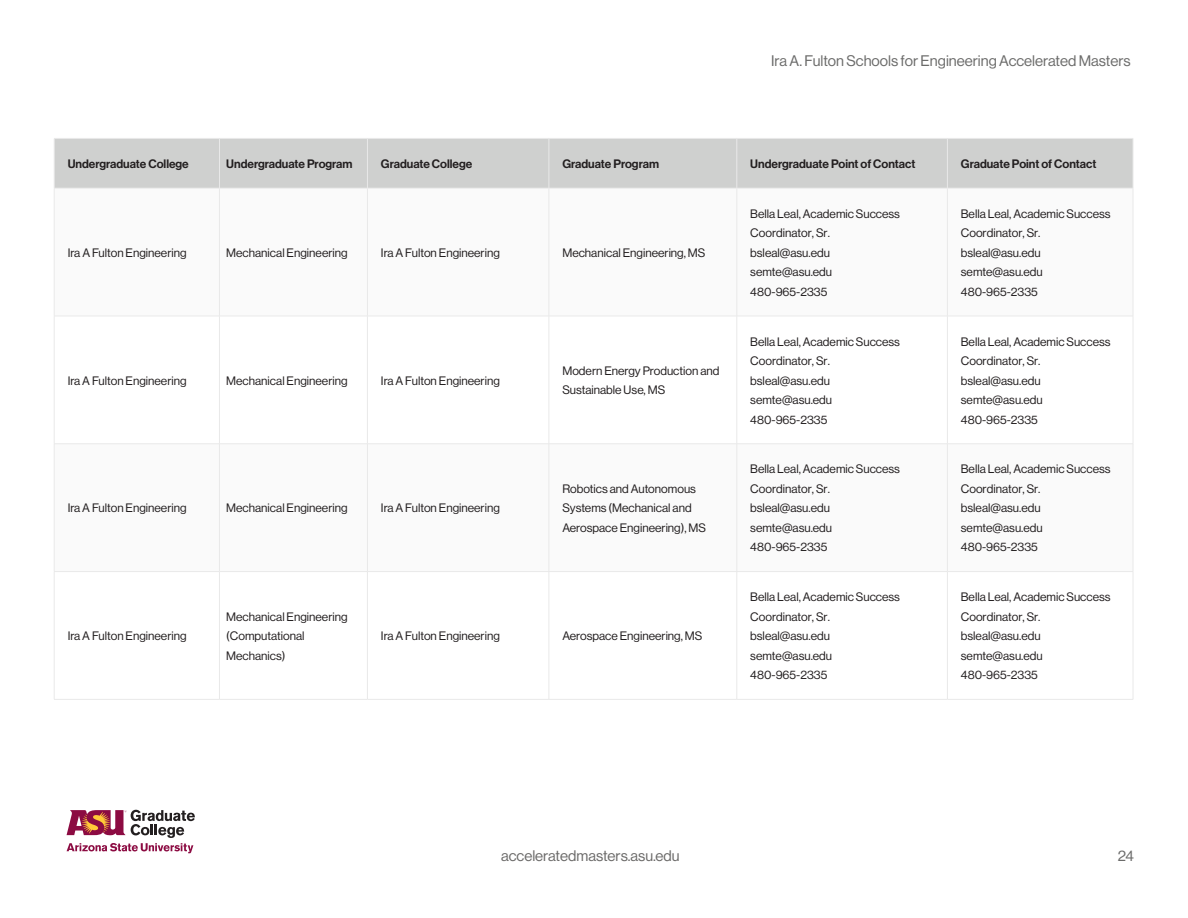
<style>
.page{position:relative;width:1188px;height:918px;background:#fff}
.page>*{position:absolute;margin:0;border:0;box-sizing:border-box;transform-origin:0 0}
.t1{font:15px "N Haas Grotesk DS Pro 55 Rg";color:#6b6b6a}
.t2{font:15px "N Haas Grotesk DS Pro 55 Rg";color:#6b6a69}
.t3{font:12px/19.5px "N Haas Grotesk DS Pro 55 Rg";color:#231f20}
.t4{font:12px "N Haas Grotesk DS Pro 65 Md";color:#231f20}
</style>
<div class="page">
<svg style="left:67px;top:810px;width:128px;height:43px"></svg>
<div style="left:55px;top:139px;width:1078px;height:49px;background:#cfd0cf"></div>
<svg style="left:55px;top:189px;width:1078px;height:382px"></svg>
<hr style="left:947px;top:138px;width:186px;height:1px;background:#e9e9e9">
<hr style="left:1133px;top:139px;width:1px;height:49px;background:#e9e9e9">
<hr style="left:947px;top:188px;width:186px;height:1px;background:#e9e9e9">
<hr style="left:1133px;top:188px;width:1px;height:128px;background:#e9e9e9">
<hr style="left:947px;top:316px;width:186px;height:1px;background:#e9e9e9">
<hr style="left:1133px;top:316px;width:1px;height:128px;background:#e9e9e9">
<hr style="left:947px;top:444px;width:186px;height:1px;background:#e9e9e9">
<hr style="left:1133px;top:444px;width:1px;height:127px;background:#e9e9e9">
<hr style="left:947px;top:571px;width:186px;height:1px;background:#e9e9e9">
<hr style="left:1133px;top:572px;width:1px;height:127px;background:#e9e9e9">
<hr style="left:947px;top:699px;width:186px;height:1px;background:#e9e9e9">
<hr style="left:54px;top:138px;width:165px;height:1px;background:#e9e9e9">
<hr style="left:54px;top:139px;width:1px;height:49px;background:#e9e9e9">
<hr style="left:54px;top:188px;width:165px;height:1px;background:#e9e9e9">
<hr style="left:54px;top:188px;width:1px;height:128px;background:#e9e9e9">
<hr style="left:54px;top:316px;width:165px;height:1px;background:#e9e9e9">
<hr style="left:54px;top:316px;width:1px;height:128px;background:#e9e9e9">
<hr style="left:54px;top:444px;width:165px;height:1px;background:#e9e9e9">
<hr style="left:54px;top:444px;width:1px;height:127px;background:#e9e9e9">
<hr style="left:54px;top:571px;width:165px;height:1px;background:#e9e9e9">
<hr style="left:54px;top:572px;width:1px;height:127px;background:#e9e9e9">
<hr style="left:54px;top:699px;width:165px;height:1px;background:#e9e9e9">
<hr style="left:219px;top:138px;width:148px;height:1px;background:#e9e9e9">
<hr style="left:219px;top:139px;width:1px;height:49px;background:#e9e9e9">
<hr style="left:219px;top:188px;width:148px;height:1px;background:#e9e9e9">
<hr style="left:219px;top:188px;width:1px;height:128px;background:#e9e9e9">
<hr style="left:219px;top:316px;width:148px;height:1px;background:#e9e9e9">
<hr style="left:219px;top:316px;width:1px;height:128px;background:#e9e9e9">
<hr style="left:219px;top:444px;width:148px;height:1px;background:#e9e9e9">
<hr style="left:219px;top:444px;width:1px;height:127px;background:#e9e9e9">
<hr style="left:219px;top:571px;width:148px;height:1px;background:#e9e9e9">
<hr style="left:219px;top:572px;width:1px;height:127px;background:#e9e9e9">
<hr style="left:219px;top:699px;width:148px;height:1px;background:#e9e9e9">
<hr style="left:367px;top:138px;width:182px;height:1px;background:#e9e9e9">
<hr style="left:367px;top:139px;width:1px;height:49px;background:#e9e9e9">
<hr style="left:367px;top:188px;width:182px;height:1px;background:#e9e9e9">
<hr style="left:367px;top:188px;width:1px;height:128px;background:#e9e9e9">
<hr style="left:367px;top:316px;width:182px;height:1px;background:#e9e9e9">
<hr style="left:367px;top:316px;width:1px;height:128px;background:#e9e9e9">
<hr style="left:367px;top:444px;width:182px;height:1px;background:#e9e9e9">
<hr style="left:367px;top:444px;width:1px;height:127px;background:#e9e9e9">
<hr style="left:367px;top:571px;width:182px;height:1px;background:#e9e9e9">
<hr style="left:367px;top:572px;width:1px;height:127px;background:#e9e9e9">
<hr style="left:367px;top:699px;width:182px;height:1px;background:#e9e9e9">
<hr style="left:549px;top:138px;width:188px;height:1px;background:#e9e9e9">
<hr style="left:549px;top:139px;width:1px;height:49px;background:#e9e9e9">
<hr style="left:549px;top:188px;width:188px;height:1px;background:#e9e9e9">
<hr style="left:549px;top:188px;width:1px;height:128px;background:#e9e9e9">
<hr style="left:549px;top:316px;width:188px;height:1px;background:#e9e9e9">
<hr style="left:549px;top:316px;width:1px;height:128px;background:#e9e9e9">
<hr style="left:549px;top:444px;width:188px;height:1px;background:#e9e9e9">
<hr style="left:549px;top:444px;width:1px;height:127px;background:#e9e9e9">
<hr style="left:549px;top:571px;width:188px;height:1px;background:#e9e9e9">
<hr style="left:549px;top:572px;width:1px;height:127px;background:#e9e9e9">
<hr style="left:549px;top:699px;width:188px;height:1px;background:#e9e9e9">
<hr style="left:737px;top:138px;width:210px;height:1px;background:#e9e9e9">
<hr style="left:737px;top:139px;width:1px;height:49px;background:#e9e9e9">
<hr style="left:947px;top:139px;width:1px;height:49px;background:#e9e9e9">
<hr style="left:737px;top:188px;width:210px;height:1px;background:#e9e9e9">
<hr style="left:737px;top:188px;width:1px;height:128px;background:#e9e9e9">
<hr style="left:947px;top:188px;width:1px;height:128px;background:#e9e9e9">
<hr style="left:737px;top:316px;width:210px;height:1px;background:#e9e9e9">
<hr style="left:737px;top:316px;width:1px;height:128px;background:#e9e9e9">
<hr style="left:947px;top:316px;width:1px;height:128px;background:#e9e9e9">
<hr style="left:737px;top:444px;width:210px;height:1px;background:#e9e9e9">
<hr style="left:737px;top:444px;width:1px;height:127px;background:#e9e9e9">
<hr style="left:947px;top:444px;width:1px;height:127px;background:#e9e9e9">
<hr style="left:737px;top:571px;width:210px;height:1px;background:#e9e9e9">
<hr style="left:737px;top:572px;width:1px;height:127px;background:#e9e9e9">
<hr style="left:947px;top:572px;width:1px;height:127px;background:#e9e9e9">
<hr style="left:737px;top:699px;width:210px;height:1px;background:#e9e9e9">
<p class="t1" style="left:771px;top:52px;width:361px">Ira A. Fulton Schools for Engineering Accelerated Masters</p>
<p class="t4" style="left:68px;top:157px;width:123px">Undergraduate College</p>
<p class="t4" style="left:226px;top:157px;width:128px">Undergraduate Program</p>
<p class="t4" style="left:381px;top:157px;width:93px">Graduate College</p>
<p class="t4" style="left:562px;top:157px;width:98px">Graduate Program</p>
<p class="t4" style="left:750px;top:157px;width:167px">Undergraduate Point of Contact</p>
<p class="t4" style="left:961px;top:157px;width:137px">Graduate Point of Contact</p>
<p class="t3" style="left:68px;top:243px;width:120px">Ira A Fulton Engineering</p>
<p class="t3" style="left:226px;top:243px;width:123px">Mechanical Engineering</p>
<p class="t3" style="left:381px;top:243px;width:120px">Ira A Fulton Engineering</p>
<p class="t3" style="left:562px;top:243px;width:145px">Mechanical Engineering, MS</p>
<p class="t3" style="left:68px;top:371px;width:120px">Ira A Fulton Engineering</p>
<p class="t3" style="left:226px;top:371px;width:123px">Mechanical Engineering</p>
<p class="t3" style="left:381px;top:371px;width:120px">Ira A Fulton Engineering</p>
<p class="t3" style="left:562px;top:361px;width:159px">Modern Energy Production and<br>Sustainable Use, MS</p>
<p class="t3" style="left:68px;top:498px;width:120px">Ira A Fulton Engineering</p>
<p class="t3" style="left:226px;top:498px;width:123px">Mechanical Engineering</p>
<p class="t3" style="left:381px;top:498px;width:120px">Ira A Fulton Engineering</p>
<p class="t3" style="left:562px;top:479px;width:145px">Robotics and Autonomous<br>Systems (Mechanical and<br>Aerospace Engineering), MS</p>
<p class="t3" style="left:68px;top:626px;width:120px">Ira A Fulton Engineering</p>
<p class="t3" style="left:226px;top:607px;width:123px">Mechanical Engineering (Computational<br>Mechanics)</p>
<p class="t3" style="left:381px;top:626px;width:120px">Ira A Fulton Engineering</p>
<p class="t3" style="left:562px;top:626px;width:142px">Aerospace Engineering, MS</p>
<p class="t3" style="left:750px;top:204px;width:151px">Bella Leal, Academic Success<br>Coordinator, Sr. bsleal@asu.edu semte@asu.edu<br>480-965-2335</p>
<p class="t3" style="left:961px;top:204px;width:151px">Bella Leal, Academic Success<br>Coordinator, Sr. bsleal@asu.edu semte@asu.edu<br>480-965-2335</p>
<p class="t3" style="left:750px;top:332px;width:151px">Bella Leal, Academic Success<br>Coordinator, Sr. bsleal@asu.edu semte@asu.edu<br>480-965-2335</p>
<p class="t3" style="left:961px;top:332px;width:151px">Bella Leal, Academic Success<br>Coordinator, Sr. bsleal@asu.edu semte@asu.edu<br>480-965-2335</p>
<p class="t3" style="left:750px;top:459px;width:151px">Bella Leal, Academic Success<br>Coordinator, Sr. bsleal@asu.edu semte@asu.edu<br>480-965-2335</p>
<p class="t3" style="left:961px;top:459px;width:151px">Bella Leal, Academic Success<br>Coordinator, Sr. bsleal@asu.edu semte@asu.edu<br>480-965-2335</p>
<p class="t3" style="left:750px;top:587px;width:151px">Bella Leal, Academic Success<br>Coordinator, Sr. bsleal@asu.edu semte@asu.edu<br>480-965-2335</p>
<p class="t3" style="left:961px;top:587px;width:151px">Bella Leal, Academic Success<br>Coordinator, Sr. bsleal@asu.edu semte@asu.edu<br>480-965-2335</p>
<p class="t2" style="left:501px;top:847px;width:180px">acceleratedmasters.asu.edu</p>
<p class="t1" style="left:1118px;top:847px;width:18px">24</p>
</div>
